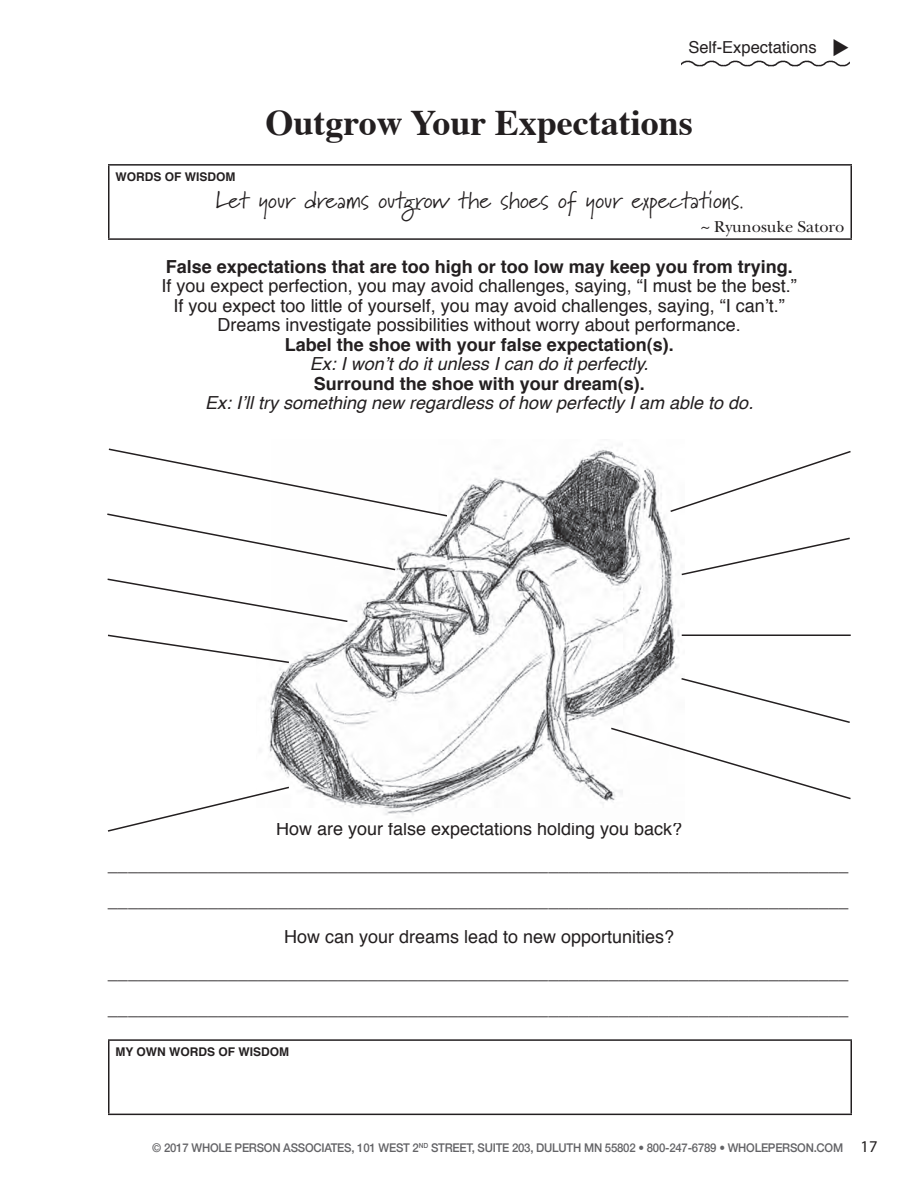
<style>
.page{position:relative;width:918px;height:1188px;background:#fff}
.page>*{position:absolute;margin:0;border:0;box-sizing:border-box;transform-origin:0 0}
.t1{font:700 36px "Times";color:#231f20}
.t2{font:24px "Marydale";color:#231f20}
.t3{font:18px/36px "Helvetica";color:#231f20;text-align:center}
.t4{font:700 18px "Helvetica";color:#231f20}
.t5{font:italic 18px "Helvetica";color:#231f20}
.t6{font:16.5px "Helvetica";color:#231f20}
.t7{font:16.5px "New Baskerville";color:#231f20}
.t8{font:500 12px "Helvetica Neue";letter-spacing:-.02em;color:#636366;scale:.95 1}
.t9{font:700 12px "Helvetica";color:#231f20}
.s1{font-family:"Myriad Pro";font-weight:400;font-size:16.5px;color:#231f20}
</style>
<div class="page">
<img style="left:682px;top:60px;width:168px;height:7px">
<hr style="left:108px;top:164px;width:744px;height:2px;background:#231f20">
<hr style="left:108px;top:166px;width:2px;height:72px;background:#231f20">
<hr style="left:850px;top:166px;width:2px;height:72px;background:#231f20">
<hr style="left:108px;top:238px;width:744px;height:2px;background:#231f20">
<hr style="left:108px;top:1039px;width:744px;height:2px;background:#231f20">
<hr style="left:108px;top:1041px;width:2px;height:73px;background:#231f20">
<hr style="left:850px;top:1041px;width:2px;height:73px;background:#231f20">
<hr style="left:108px;top:1114px;width:744px;height:1px;background:#231f20">
<img style="left:268px;top:447px;width:414px;height:368px">
<svg style="left:107px;top:447px;width:342px;height:124px"></svg>
<svg style="left:107px;top:578px;width:242px;height:45px"></svg>
<svg style="left:108px;top:634px;width:183px;height:30px"></svg>
<svg style="left:107px;top:786px;width:184px;height:46px"></svg>
<svg style="left:669px;top:450px;width:182px;height:63px"></svg>
<svg style="left:680px;top:537px;width:170px;height:39px"></svg>
<svg style="left:609px;top:677px;width:242px;height:123px"></svg>
<hr style="left:682px;top:634px;width:169px;height:2px;background:#231f20">
<p class="t6" style="left:688px;top:34px;width:130px">Self-Expectations</p>
<h1 class="t1" style="left:266px;top:88px;width:429px">Outgrow Your Expectations</h1>
<p class="t9" style="left:116px;top:168px;width:121px">WORDS OF WISDOM</p>
<h2 class="t2" style="left:216px;top:186px;width:530px">Let your dreams outgrow the shoes of your expectations.</h2>
<p class="t7" style="left:701px;top:217px;width:145px">~ Ryunosuke Satoro</p>
<p class="t4" style="left:166px;top:252px;width:629px">False expectations that are too high or too low may keep you from trying.</p>
<p class="t3" style="left:162px;top:277px;width:637px;line-height:19.5px">If you expect perfection, you may avoid challenges, saying, “I must be the best. ”<br>If you expect too little of yourself, you may avoid challenges, saying, “I can’t. ”<br>Dreams investigate possibilities without worry about performance.</p>
<p class="t4" style="left:285px;top:330px;width:391px">Label the shoe with your false expectation(s).</p>
<p class="t5" style="left:310px;top:350px;width:340px">Ex: I won’t do it unless I can do it perfectly.</p>
<p class="t4" style="left:314px;top:369px;width:333px">Surround the shoe with your dream(s).</p>
<p class="t5" style="left:205px;top:389px;width:550px">Ex: I’ll try something new regardless of how perfectly I am able to do.</p>
<p class="t3" style="left:108px;top:812px;width:742px">How are your false expectations holding you back? __________________________________________________________________________ __________________________________________________________________________ How can your dreams lead to new opportunities? __________________________________________________________________________ __________________________________________________________________________</p>
<p class="t9" style="left:116px;top:1042px;width:175px">MY OWN WORDS OF WISDOM</p>
<p class="t8" style="left:152px;top:1138px;width:765px">© 2017 WHOLE PERSON ASSOCIATES, 101 WEST 2<sup>ND</sup> STREET, SUITE 203, DULUTH MN 55802 • 800-247-6789 • WHOLEPERSON.COM <span class="s1">17</span></p>
</div>
